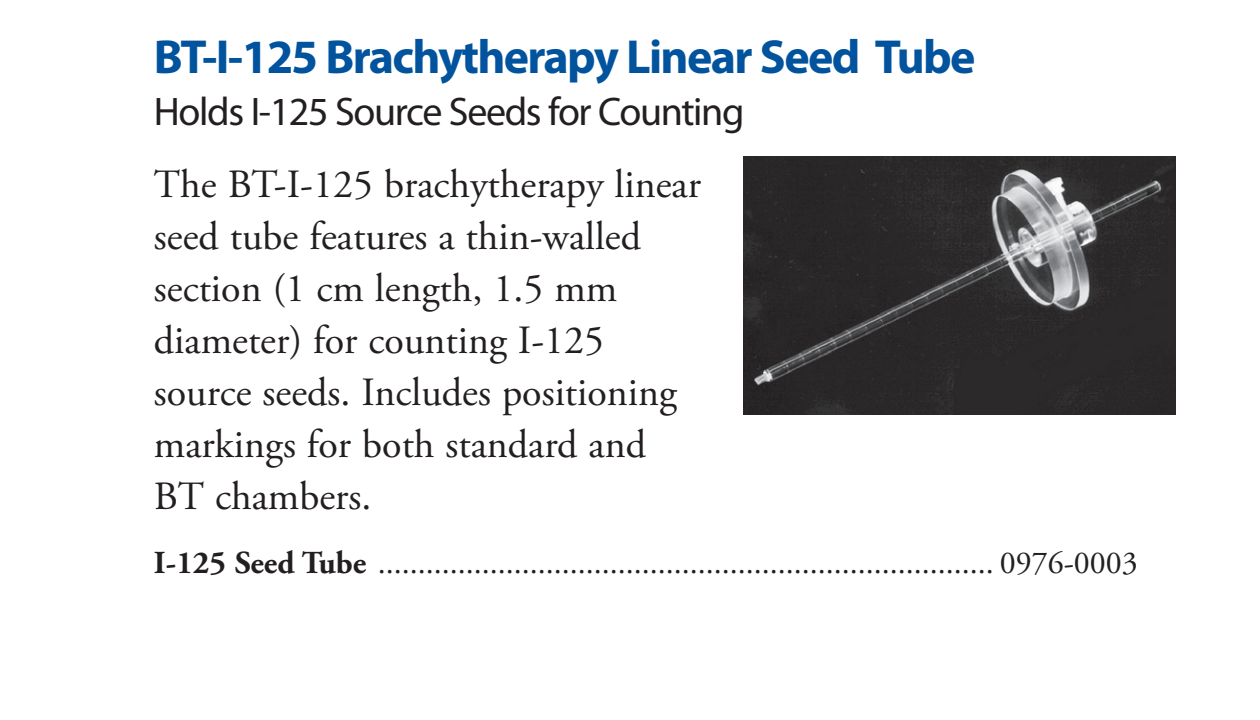
<style>
.page{position:relative;width:1260px;height:720px;background:#fff}
.page>*{position:absolute;margin:0;border:0;box-sizing:border-box;transform-origin:0 0}
.t1{font:700 48px "Myriad Pro";letter-spacing:-.035em;color:#01539e}
.t2{font:40px/52px "Adobe Garamond Pro";color:#231f20}
.t3{font:40px "Myriad Pro";letter-spacing:-.035em;color:#231f20}
.t4{font:32px "Adobe Garamond Pro";color:#231f20}
.s1{font-weight:700}
</style>
<div class="page">
<img style="left:744px;top:156px;width:432px;height:258px">
<p class="t1" style="left:154px;top:26px;width:823px">BT-I-125 Brachytherapy Linear Seed Tube</p>
<p class="t3" style="left:154px;top:87px;width:592px">Holds I-125 Source Seeds for Counting</p>
<p class="t2" style="left:154px;top:160px;width:549px">The BT-I-125 brachytherapy linear seed tube features a thin-walled section (1 cm length, 1.5 mm diameter) for counting I-125 source seeds. Includes positioning markings for both standard and<br>BT chambers.</p>
<p class="t4" style="left:154px;top:544px;width:986px"><span class="s1">I-125 Seed Tube</span> ............................................................................. 0976-0003</p>
</div>
